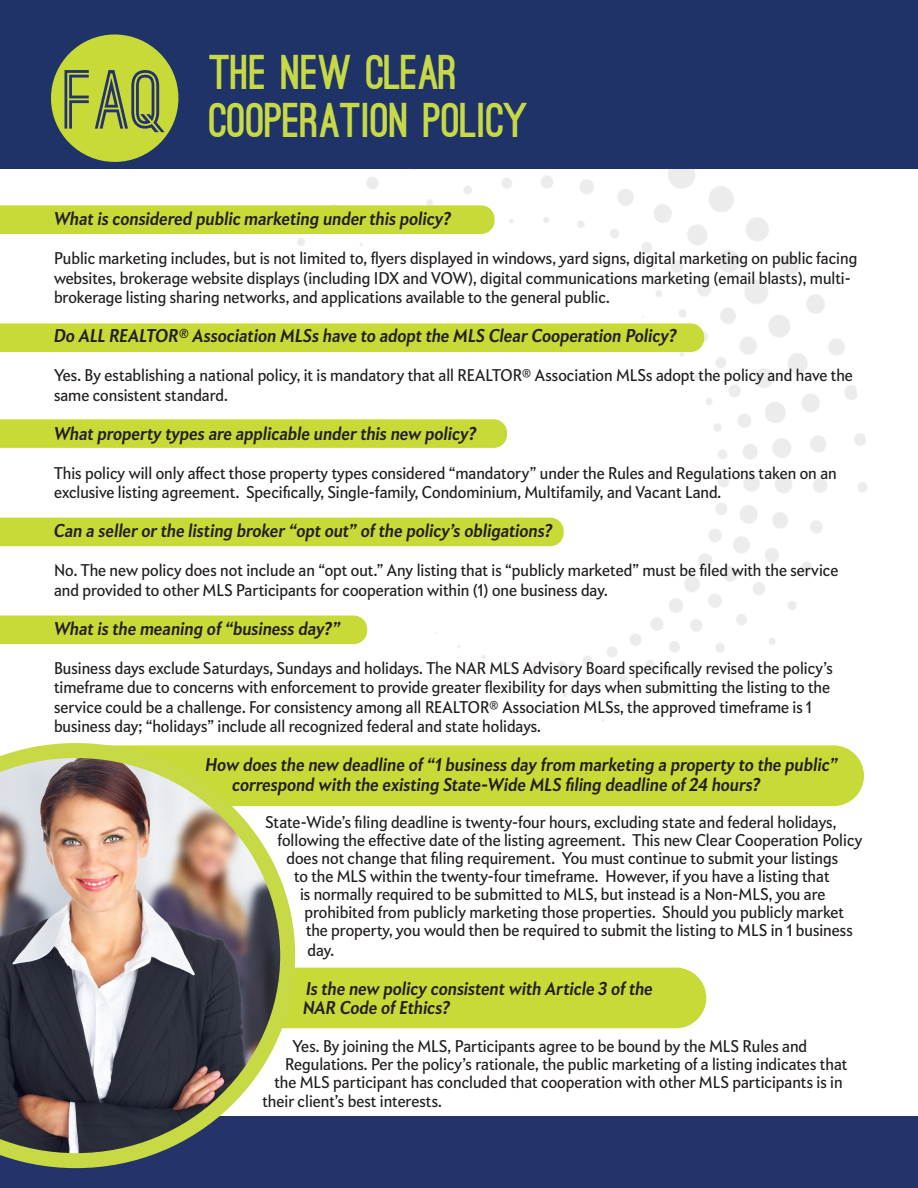
<style>
.page{position:relative;width:918px;height:1188px;background:#fff}
.page>*{position:absolute;margin:0;border:0;box-sizing:border-box;transform-origin:0 0}
.t1{font:700 79.5px "Ostrich Sans";color:#24346b}
.t2{font:900 46.5px "Ostrich Sans";color:#c7da46}
.Question{font:italic 700 18px/19.5px "Apres Narrow";color:#231f20}
.t3{font:16.5px/19.5px "Apres Narrow";color:#231f20}
</style>
<div class="page">
<img style="left:247px;top:168px;width:626px;height:554px">
<div style="left:0;top:1117px;width:918px;height:71px;background:#24346b"></div>
<div style="left:0;top:0;width:918px;height:168px;background:#1f3369"></div>
<div style="left:51px;top:35px;width:127px;height:127px;background:#c8da38;border-radius:50%"></div>
<div style="left:295px;top:968px;width:411px;height:60px;background:#c8da38"></div>
<div style="left:0;top:616px;width:367px;height:28px;background:#c8da38"></div>
<div style="left:295px;top:745px;width:569px;height:61px;background:#c8da38"></div>
<div style="left:0;top:518px;width:564px;height:28px;background:#c8da38"></div>
<svg style="left:0;top:419px;width:507px;height:29px;background:#c8da3b"></svg>
<div style="left:0;top:323px;width:704px;height:29px;background:#c8da38"></div>
<div style="left:0;top:205px;width:495px;height:29px;background:#c8da38"></div>
<img style="left:0;top:743px;width:295px;height:425px">
<p class="t1" style="left:64px;top:53px;width:101px">FAQ</p>
<p class="t2" style="left:210px;top:44px;width:250px">THE NEW CLEAR</p>
<p class="t2" style="left:210px;top:92px;width:320px">COOPERATION POLICY</p>
<p class="Question" style="left:54px;top:209px;width:399px">What is considered public marketing under this policy?</p>
<p class="t3" style="left:54px;top:249px;width:805px">Public marketing includes, but is not limited to, flyers displayed in windows, yard signs, digital marketing on public facing websites, brokerage website displays (including IDX and VOW), digital communications marketing (email blasts), multi&shy;brokerage listing sharing networks, and applications available to the general public.</p>
<p class="Question" style="left:54px;top:326px;width:625px">Do ALL REALTOR® Association MLSs have to adopt the MLS Clear Cooperation Policy?</p>
<p class="t3" style="left:54px;top:366px;width:800px">Yes. By establishing a national policy, it is mandatory that all REALTOR® Association MLSs adopt the policy and have the same consistent standard.</p>
<p class="Question" style="left:54px;top:424px;width:424px">What property types are applicable under this new policy?</p>
<p class="t3" style="left:54px;top:463px;width:784px">This policy will only affect those property types considered “mandatory” under the Rules and Regulations taken on an exclusive listing agreement. Specifically, Single-family, Condominium, Multifamily, and Vacant Land.</p>
<p class="Question" style="left:54px;top:521px;width:500px">Can a seller or the listing broker “opt out” of the policy’s obligations?</p>
<p class="t3" style="left:54px;top:561px;width:786px">No. The new policy does not include an “opt out.” Any listing that is “publicly marketed” must be filed with the service and provided to other MLS Participants for cooperation within (1) one business day.</p>
<p class="Question" style="left:54px;top:619px;width:288px">What is the meaning of “business day?”</p>
<p class="t3" style="left:54px;top:658px;width:780px">Business days exclude Saturdays, Sundays and holidays. The NAR MLS Advisory Board specifically revised the policy’s timeframe due to concerns with enforcement to provide greater flexibility for days when submitting the listing to the service could be a challenge. For consistency among all REALTOR® Association MLSs, the approved timeframe is 1 business day; “holidays” include all recognized federal and state holidays.</p>
<p class="Question" style="left:232px;top:755px;width:607px;text-indent:-27px">How does the new deadline of “1 business day from marketing a property to the public” correspond with the existing State-Wide MLS filing deadline of 24 hours?</p>
<p class="t3" style="left:266px;top:813px;width:572px">State-Wide’s filing deadline is twenty-four hours, excluding state and federal holidays,</p>
<p class="t3" style="left:278px;top:831px;width:586px">following the effective date of the listing agreement. This new Clear Cooperation Policy</p>
<p class="t3" style="left:286px;top:849px;width:553px">does not change that filing requirement. You must continue to submit your listings</p>
<p class="t3" style="left:294px;top:867px;width:537px">to the MLS within the twenty-four timeframe. However, if you have a listing that</p>
<p class="t3" style="left:300px;top:885px;width:527px">is normally required to be submitted to MLS, but instead is a Non-MLS, you are</p>
<p class="t3" style="left:304px;top:903px;width:541px">prohibited from publicly marketing those properties. Should you publicly market</p>
<p class="t3" style="left:306px;top:921px;width:548px">the property, you would then be required to submit the listing to MLS in 1 business</p>
<p class="t3" style="left:308px;top:940px;width:28px">day.</p>
<p class="Question" style="left:306px;top:979px;width:348px">Is the new policy consistent with Article 3 of the</p>
<p class="Question" style="left:303px;top:998px;width:149px">NAR Code of Ethics?</p>
<p class="t3" style="left:292px;top:1036px;width:516px">Yes. By joining the MLS, Participants agree to be bound by the MLS Rules and</p>
<p class="t3" style="left:285px;top:1054px;width:564px">Regulations. Per the policy’s rationale, the public marketing of a listing indicates that</p>
<p class="t3" style="left:274px;top:1072px;width:570px">the MLS participant has concluded that cooperation with other MLS participants is in</p>
<p class="t3" style="left:262px;top:1092px;width:181px">their client’s best interests.</p>
</div>
